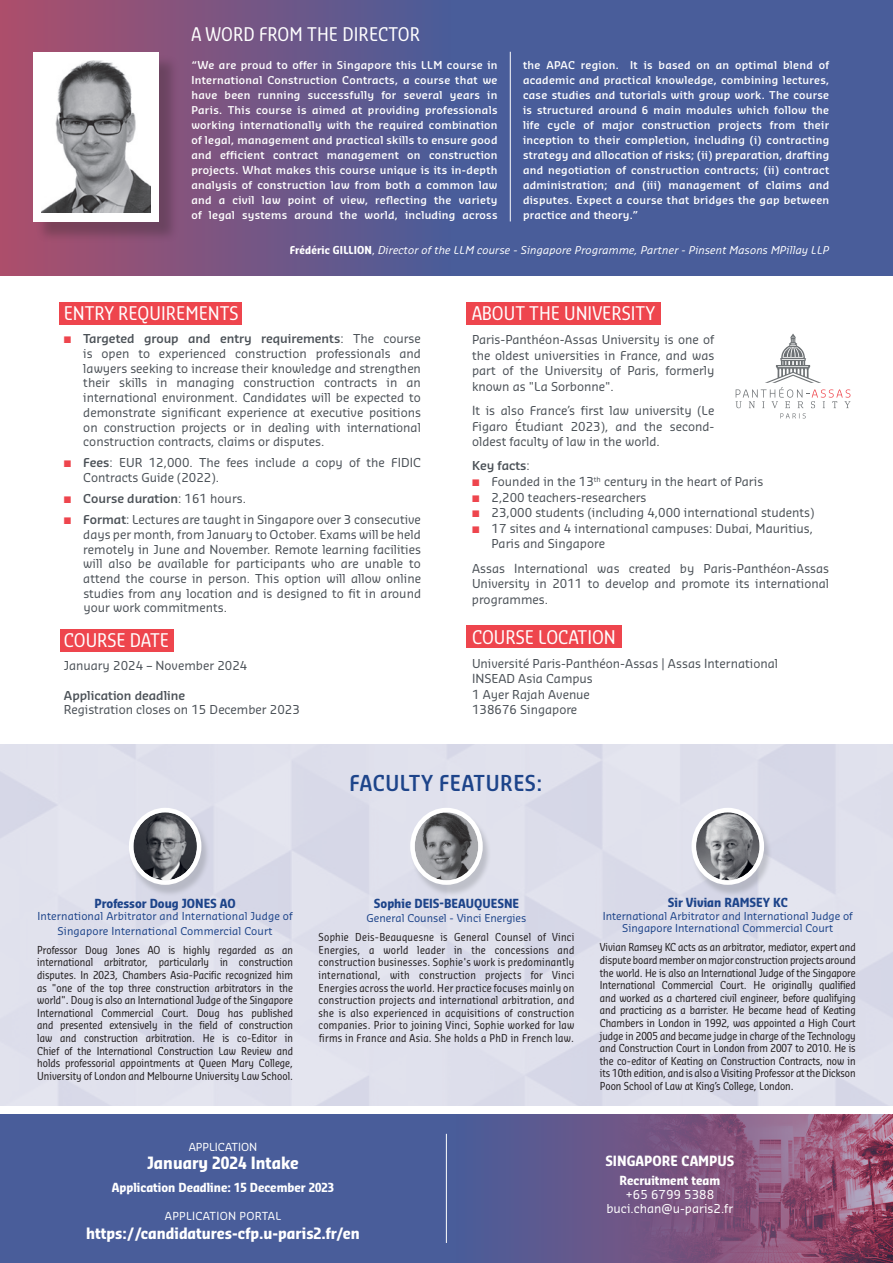
<style>
.page{position:relative;width:893px;height:1263px;background:#fff}
.page>*{position:absolute;margin:0;border:0;box-sizing:border-box;transform-origin:0 0}
.t1{font:600 21px "Sansa Con Pro";letter-spacing:.025em;color:#1d448a}
.t2{font:18px "Sansa Con Pro";color:#fff}
.t3{font:700 16.2px "Sansa Con Pro";color:#fff}
.t4{font:700 15px "Sansa Con Pro";color:#fff}
.t5{font:700 13.5px "Sansa Con Pro";color:#fff}
.t6{font:12px/14.7px "Sansa Pro";color:#4b5157;text-align:justify}
.t7{font:700 12px "Sansa Con Pro";color:#1d448a}
.t8{font:700 12px "Sansa Con Pro";color:#fff}
.t9{font:12px/14.4px "Sansa Pro";color:#fff;text-align:center}
.t10{font:600 12px "Sansa Pro";color:#4b5157}
.t11{font:10.8px "Sansa Pro";letter-spacing:.015em;color:#fff}
.t12{font:10.5px/12.6px "Sansa Con Pro";color:#231f20;text-align:justify}
.t13{font:600 10.5px/15px "Sansa Pro";letter-spacing:.03em;color:#fff;text-align:justify}
.t14{font:10.5px/14.4px "Sansa Pro";color:#1d448a;text-align:center}
.t15{font:italic 10.5px "Sansa Pro";letter-spacing:.01em;color:#fff}
.s1{font-family:"Sansa Con Pro";font-weight:700;font-style:normal}
.s2{font-style:normal}
.s3{color:#ee454d}
.s4{font-weight:600}
.s5{font-weight:400}
</style>
<div class="page">
<svg style="left:0;top:1114px;width:893px;height:149px;background:#5f598e"></svg>
<hr style="left:446px;top:1134px;width:1px;height:109px;background:#fff">
<div style="left:466px;top:302px;width:195px;height:23px;background:#ee454d"></div>
<div style="left:466px;top:626px;width:155px;height:22px;background:#ee454d"></div>
<div style="left:60px;top:302px;width:182px;height:23px;background:#ee454d"></div>
<div style="left:60px;top:629px;width:113px;height:22px;background:#ee454d"></div>
<svg style="left:736px;top:334px;width:114px;height:84px"></svg>
<div style="left:128px;top:810px;width:82px;height:87px;background:#6d7175;opacity:.3"></div>
<img style="left:133px;top:812px;width:64px;height:68px">
<div style="left:129px;top:808px;width:72px;height:77px;border:4px solid #fff;border-radius:50%"></div>
<div style="left:410px;top:810px;width:81px;height:87px;background:#6d7175;opacity:.3"></div>
<img style="left:415px;top:812px;width:63px;height:68px">
<div style="left:410px;top:808px;width:73px;height:77px;border:4px solid #fff;border-radius:50%"></div>
<div style="left:691px;top:810px;width:82px;height:87px;background:#6d7175;opacity:.3"></div>
<img style="left:696px;top:812px;width:64px;height:68px">
<div style="left:692px;top:808px;width:72px;height:77px;border:4px solid #fff;border-radius:50%"></div>
<svg style="left:0;top:0;width:893px;height:275px;background:#5b5a90"></svg>
<div style="left:36px;top:55px;width:144px;height:188px;background:#231f20;opacity:.3"></div>
<div style="left:33px;top:52px;width:126px;height:169px;background:#fff"></div>
<img style="left:41px;top:60px;width:109px;height:153px">
<hr style="left:510px;top:52px;width:1px;height:169px;background:#fff">
<h2 class="t2" style="left:191px;top:22px;width:230px">A WORD FROM THE DIRECTOR</h2>
<p class="t13" style="left:191px;top:57px;width:308px">“We are proud to offer in Singapore this LLM course in International Construction Contracts, a course that we have been running successfully for several years in Paris. This course is aimed at providing professionals working internationally with the required combination of legal, management and practical skills to ensure good and efficient contract management on construction projects. What makes this course unique is its in-depth analysis of construction law from both a common law and a civil law point of view, reflecting the variety of legal systems around the world, including across</p>
<p class="t13" style="left:523px;top:57px;width:308px">the APAC region. It is based on an optimal blend of academic and practical knowledge, combining lectures, case studies and tutorials with group work. The course is structured around 6 main modules which follow the life cycle of major construction projects from their inception to their completion, including (i) contracting strategy and allocation of risks; (ii) preparation, drafting and negotiation of construction contracts; (ii) contract administration; and (iii) management of claims and disputes. Expect a course that bridges the gap between practice and theory.”</p>
<p class="t15" style="left:290px;top:243px;width:541px"><span class="s1">Frédéric GILLION</span><span class="s2">,</span> Director of the LLM course - Singapore Programme, Partner - Pinsent Masons MPillay LLP</p>
<h2 class="t2" style="left:64px;top:301px;width:176px">ENTRY REQUIREMENTS</h2>
<p class="t6" style="left:83px;top:331px;width:339px;text-indent:-20px"><span class="s3">◼</span> <span class="s4">Targeted group and entry requirements</span>: The course is open to experienced construction professionals and lawyers seeking to increase their knowledge and strengthen their skills in managing construction contracts in an international environment. Candidates will be expected to demonstrate significant experience at executive positions on construction projects or in dealing with international construction contracts, claims or disputes.</p>
<p class="t6" style="left:83px;top:455px;width:339px;text-indent:-19px"><span class="s3">◼</span> <span class="s4">Fees</span>: EUR 12,000. The fees include a copy of the FIDIC<br>Contracts Guide (2022).</p>
<p class="t6" style="left:64px;top:488px;width:359px;line-height:21.1px"><span class="s3">◼</span> <span class="s4">Course duration</span>: 161 hours.<br><span class="s3">◼</span> <span class="s4">Format</span>: Lectures are taught in Singapore over 3 consecutive</p>
<p class="t6" style="left:83px;top:527px;width:339px">days per month, from January to October. Exams will be held remotely in June and November. Remote learning facilities will also be available for participants who are unable to attend the course in person. This option will allow online studies from any location and is designed to fit in around your work commitments.</p>
<h2 class="t2" style="left:64px;top:628px;width:107px">COURSE DATE</h2>
<p class="t6" style="left:64px;top:658px;width:185px">January 2024 – November 2024</p>
<p class="t10" style="left:64px;top:687px;width:123px">Application deadline</p>
<p class="t6" style="left:64px;top:702px;width:238px">Registration closes on 15 December 2023</p>
<h2 class="t2" style="left:472px;top:301px;width:185px">ABOUT THE UNIVERSITY</h2>
<p class="t6" style="left:472px;top:332px;width:244px;line-height:15.6px">Paris-Panthéon-Assas University is one of the oldest universities in France, and was part of the University of Paris, formerly known as "La Sorbonne".</p>
<p class="t6" style="left:472px;top:403px;width:244px;line-height:15.6px">It is also France’s first law university (Le Figaro Étudiant 2023), and the second&shy;oldest faculty of law in the world.</p>
<p class="t10" style="left:472px;top:458px;width:59px">Key facts<span class="s5">:</span></p>
<p class="t6" style="left:472px;top:474px;width:293px"><span class="s3">◼</span> Founded in the 13<sup>th</sup> century in the heart of Paris</p>
<p class="t6" style="left:472px;top:490px;width:176px"><span class="s3">◼</span> 2,200 teachers-researchers</p>
<p class="t6" style="left:472px;top:505px;width:344px"><span class="s3">◼</span> 23,000 students (including 4,000 international students)</p>
<p class="t6" style="left:472px;top:521px;width:343px"><span class="s3">◼</span> 17 sites and 4 international campuses: Dubai, Mauritius,</p>
<p class="t6" style="left:491px;top:536px;width:115px">Paris and Singapore</p>
<p class="t6" style="left:472px;top:560px;width:359px;line-height:15.6px">Assas International was created by Paris-Panthéon-Assas University in 2011 to develop and promote its international programmes.</p>
<h2 class="t2" style="left:472px;top:624px;width:145px">COURSE LOCATION</h2>
<p class="t6" style="left:472px;top:655px;width:308px;line-height:15.6px;text-align:left">Université Paris-Panthéon-Assas | Assas International<br>INSEAD Asia Campus<br>1 Ayer Rajah Avenue<br>138676 Singapore</p>
<h1 class="t1" style="left:350px;top:769px;width:194px">FACULTY FEATURES:</h1>
<p class="t7" style="left:94px;top:895px;width:143px">Professor Doug JONES AO</p>
<p class="t14" style="left:37px;top:909px;width:257px">International Arbitrator and International Judge of<br>Singapore International Commercial Court</p>
<p class="t12" style="left:37px;top:943px;width:257px">Professor Doug Jones AO is highly regarded as an international arbitrator, particularly in construction disputes. In 2023, Chambers Asia-Pacific recognized him as "one of the top three construction arbitrators in the world". Doug is also an International Judge of the Singapore International Commercial Court. Doug has published and presented extensively in the field of construction law and construction arbitration. He is co-Editor in Chief of the International Construction Law Review and holds professorial appointments at Queen Mary College, University of London and Melbourne University Law School.</p>
<p class="t7" style="left:374px;top:895px;width:147px">Sophie DEIS-BEAUQUESNE</p>
<p class="t14" style="left:367px;top:911px;width:161px">General Counsel - Vinci Energies</p>
<p class="t12" style="left:319px;top:931px;width:257px">Sophie Deis-Beauquesne is General Counsel of Vinci Energies, a world leader in the concessions and construction businesses. Sophie's work is predominantly international, with construction projects for Vinci Energies across the world. Her practice focuses mainly on construction projects and international arbitration, and she is also experienced in acquisitions of construction companies. Prior to joining Vinci, Sophie worked for law firms in France and Asia. She holds a PhD in French law.</p>
<p class="t11" style="left:189px;top:1139px;width:70px">APPLICATION</p>
<h3 class="t3" style="left:147px;top:1152px;width:153px">January 2024 Intake</h3>
<p class="t8" style="left:112px;top:1179px;width:224px">Application Deadline: 15 December 2023</p>
<p class="t11" style="left:165px;top:1208px;width:118px">APPLICATION PORTAL</p>
<h3 class="t4" style="left:86px;top:1223px;width:275px">https://candidatures-cfp.u-paris2.fr/en</h3>
<p class="t7" style="left:668px;top:894px;width:121px">Sir Vivian RAMSEY KC</p>
<p class="t14" style="left:603px;top:909px;width:252px;line-height:12.6px">International Arbitrator and International Judge of<br>Singapore International Commercial Court</p>
<p class="t12" style="left:600px;top:941px;width:257px">Vivian Ramsey KC acts as an arbitrator, mediator, expert and dispute board member on major construction projects around the world. He is also an International Judge of the Singapore International Commercial Court. He originally qualified and worked as a chartered civil engineer, before qualifying and practicing as a barrister. He became head of Keating Chambers in London in 1992, was appointed a High Court judge in 2005 and became judge in charge of the Technology and Construction Court in London from 2007 to 2010. He is the co-editor of Keating on Construction Contracts, now in its 10th edition, and is also a Visiting Professor at the Dickson Poon School of Law at King’s College, London.</p>
<p class="t5" style="left:605px;top:1151px;width:130px">SINGAPORE CAMPUS</p>
<p class="t8" style="left:620px;top:1172px;width:102px">Recruitment team</p>
<p class="t9" style="left:606px;top:1187px;width:128px">+65 6799 5388 buci.chan@u-paris2.fr</p>
</div>
